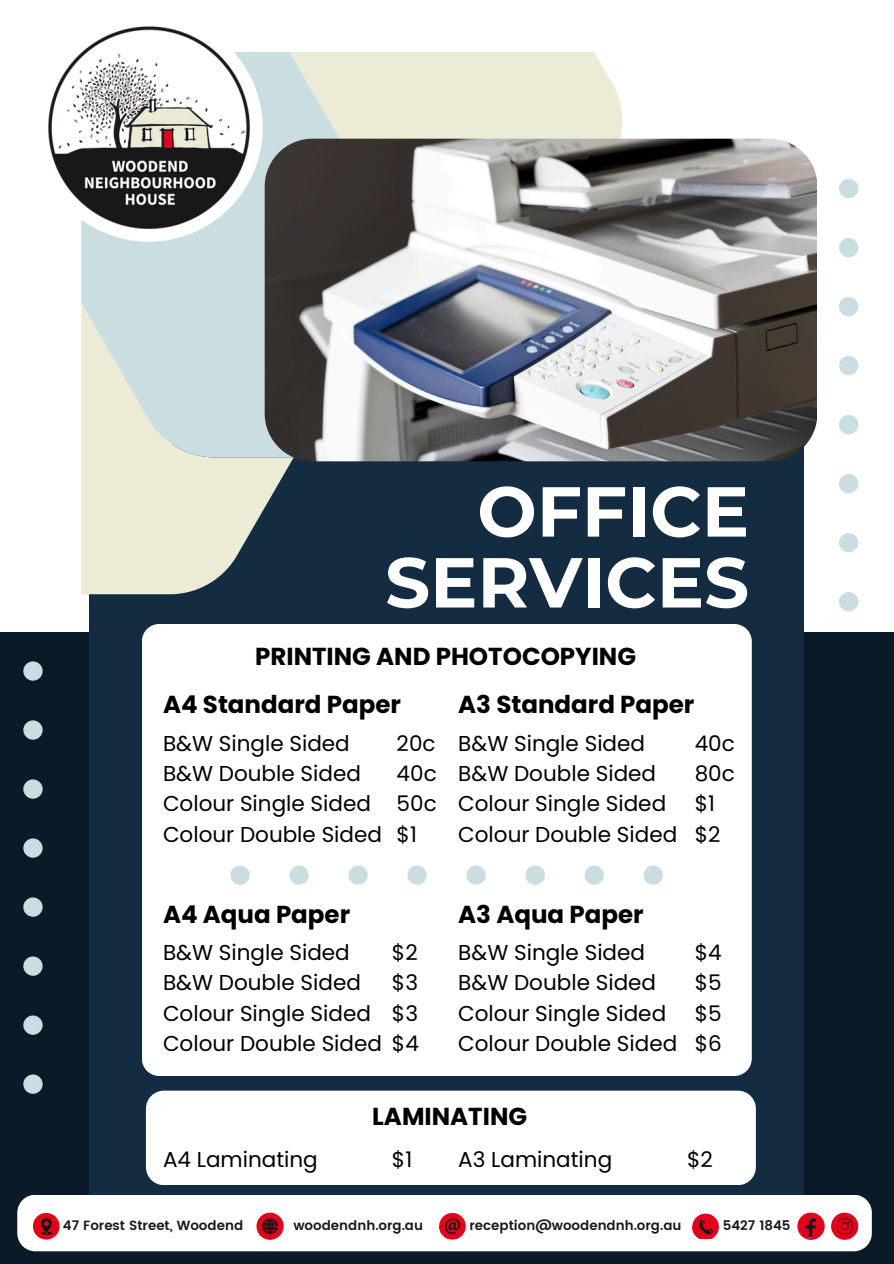
<style>
.page{position:relative;width:894px;height:1264px;background:#fff}
.page>*{position:absolute;margin:0;border:0;box-sizing:border-box;transform-origin:0 0}
.t1{font:700 70.5px/70.8px "Montserrat";color:#fff;text-align:right}
.t2{font:700 24.45px "Poppins";color:#000}
.t3{font:21.45px/30.3px "Poppins";color:#000}
.t4{font:600 13.35px "Poppins";color:#1a171b}
</style>
<div class="page">
<div style="left:0;top:0;width:893px;height:1263px;background:#0b1a28"></div>
<div style="left:0;top:0;width:893px;height:631px;background:#fff"></div>
<div style="left:89px;top:444px;width:715px;height:750px;background:#142c42"></div>
<svg style="left:81px;top:457px;width:212px;height:137px;fill:#ecebd5"></svg>
<svg style="left:81px;top:52px;width:208px;height:405px;background:#d0e0df"></svg>
<svg style="left:289px;top:52px;width:333px;height:405px;background:#e9ead6"></svg>
<img style="left:264px;top:139px;width:552px;height:322px;border-radius:48px">
<div style="left:142px;top:624px;width:609px;height:451px;background:#fff"></div>
<img style="left:48px;top:26px;width:229px;height:228px">
<div style="left:17px;top:1194px;width:854px;height:57px;background:#fff;border-radius:18px"></div>
<div style="left:33px;top:1212px;width:27px;height:27px;background:#e2001a;border-radius:50%"></div>
<svg style="left:41px;top:1218px;width:11px;height:16px"></svg>
<div style="left:256px;top:1212px;width:27px;height:27px;background:#e2001a;border-radius:50%"></div>
<svg style="left:262px;top:1218px;width:16px;height:16px"></svg>
<svg style="left:797px;top:1212px;width:27px;height:27px"></svg>
<svg style="left:831px;top:1212px;width:27px;height:27px"></svg>
<svg style="left:439px;top:1212px;width:26px;height:27px"></svg>
<svg style="left:439px;top:1218px;width:21px;height:20px"></svg>
<svg style="left:692px;top:1213px;width:26px;height:25px"></svg>
<svg style="left:23px;top:661px;width:19px;height:432px"></svg>
<svg style="left:839px;top:179px;width:18px;height:432px"></svg>
<svg style="left:230px;top:865px;width:432px;height:19px;background:#f0f5f6"></svg>
<div style="left:146px;top:1090px;width:609px;height:95px;background:#fff;border-radius:18px"></div>
<p class="t1" style="left:385px;top:476px;width:365px">OFFICE<br>SERVICES</p>
<p class="t2" style="left:255px;top:639px;width:382px">PRINTING AND PHOTOCOPYING</p>
<p class="t2" style="left:163px;top:687px;width:239px">A4 Standard Paper</p>
<p class="t3" style="left:396px;top:728px;width:42px;text-align:justify">20c 40c 50c</p>
<h4 class="t3" style="left:396px;top:819px;width:22px">$1</h4>
<p class="t3" style="left:163px;top:728px;width:209px">B&amp;W Single Sided<br>B&amp;W Double Sided<br>Colour Single Sided</p>
<p class="t3" style="left:163px;top:819px;width:220px">Colour Double Sided</p>
<p class="t2" style="left:458px;top:687px;width:238px">A3 Standard Paper</p>
<p class="t3" style="left:458px;top:728px;width:209px">B&amp;W Single Sided<br>B&amp;W Double Sided<br>Colour Single Sided</p>
<h4 class="t3" style="left:458px;top:819px;width:220px">Colour Double Sided</h4>
<h4 class="t3" style="left:694px;top:728px;width:42px;text-align:justify">40c 80c $1</h4>
<p class="t3" style="left:694px;top:819px;width:27px">$2</p>
<h4 class="t2" style="left:163px;top:896px;width:189px">A4 Aqua Paper</h4>
<p class="t2" style="left:458px;top:896px;width:187px">A3 Aqua Paper</p>
<p class="t3" style="left:163px;top:937px;width:209px">B&amp;W Single Sided<br>B&amp;W Double Sided<br>Colour Single Sided</p>
<h1 class="t3" style="left:163px;top:1028px;width:220px">Colour Double Sided</h1>
<p class="t3" style="left:392px;top:937px;width:28px;text-align:justify">$2 $3 $3</p>
<p class="t3" style="left:392px;top:1028px;width:28px">$4</p>
<p class="t3" style="left:458px;top:937px;width:209px">B&amp;W Single Sided<br>B&amp;W Double Sided<br>Colour Single Sided</p>
<h4 class="t3" style="left:458px;top:1028px;width:220px">Colour Double Sided</h4>
<p class="t3" style="left:694px;top:937px;width:28px;text-align:justify">$4 $5 $5</p>
<h4 class="t3" style="left:694px;top:1028px;width:29px">$6</h4>
<p class="t2" style="left:372px;top:1099px;width:156px">LAMINATING</p>
<p class="t3" style="left:163px;top:1144px;width:156px">A4 Laminating</p>
<p class="t3" style="left:392px;top:1144px;width:22px">$1</p>
<p class="t3" style="left:458px;top:1144px;width:155px">A3 Laminating</p>
<p class="t3" style="left:687px;top:1144px;width:27px">$2</p>
<p class="t4" style="left:63px;top:1217px;width:182px">47 Forest Street, Woodend</p>
<h4 class="t4" style="left:293px;top:1217px;width:131px">woodendnh.org.au</h4>
<p class="t4" style="left:469px;top:1217px;width:213px">reception@woodendnh.org.au</p>
<h4 class="t4" style="left:722px;top:1217px;width:69px">5427 1845</h4>
</div>
